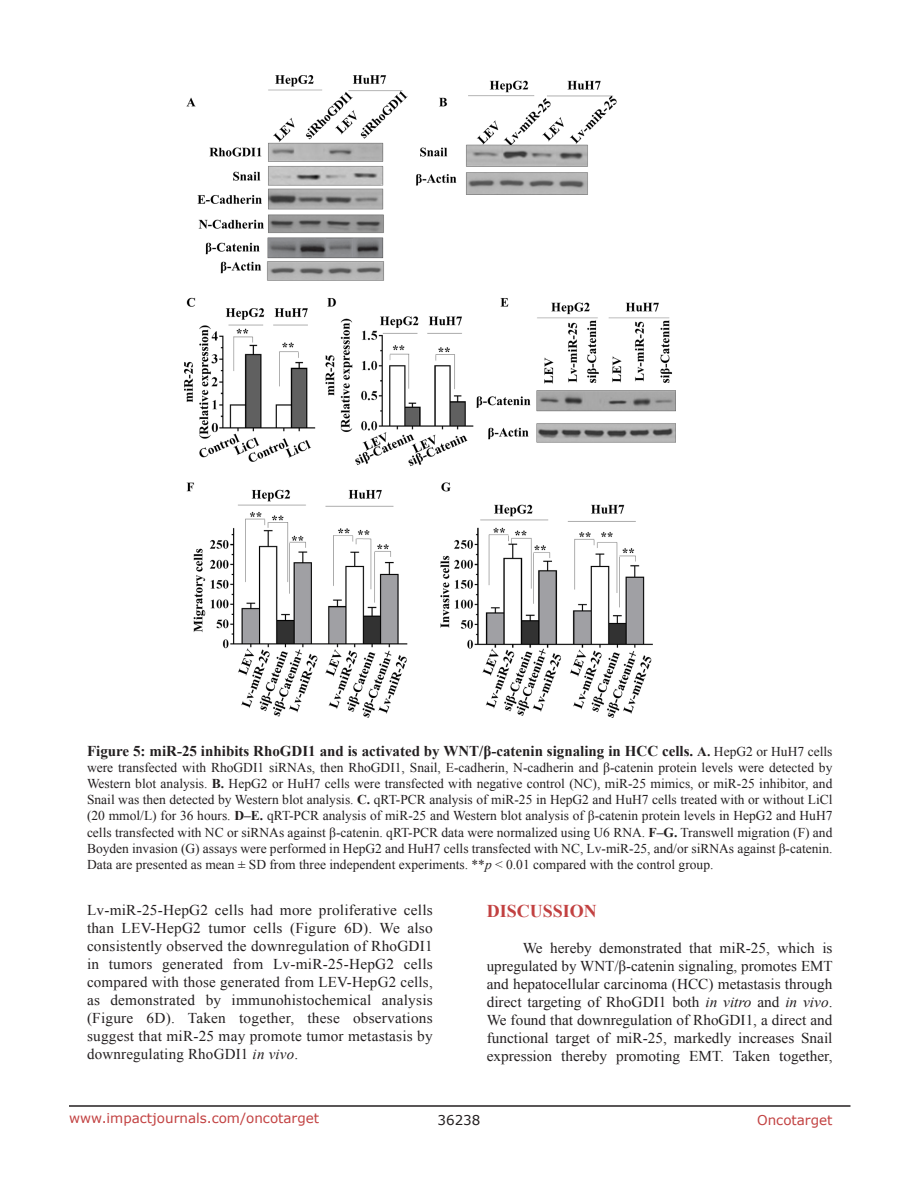
<style>
.page{position:relative;width:918px;height:1188px;background:#fff}
.page>*{position:absolute;margin:0;border:0;box-sizing:border-box;transform-origin:0 0}
.Heading{font:700 18px "Times New Roman";color:#c24141}
.BodyText{font:15px/18px "Times New Roman";letter-spacing:.005em;color:#231f20;text-align:justify}
.FigureText{font:700 15px "Times New Roman";color:#231f20}
.FigureText-2{font:13.5px/16.2px "Times New Roman";color:#231f20;text-align:justify}
.t1{font:13.5px "Verdana";color:#c24141}
.t2{font:13.5px "Verdana";color:#231f20}
.s1{font-size:13.5px}
.s2{font-weight:400;font-size:13.5px}
.s3{font-weight:700}
.s4{font-style:italic}
</style>
<div class="page">
<hr style="left:69px;top:1105px;width:781px;height:2px;background:#231f20">
<img style="left:184px;top:75px;width:492px;height:643px">
<p class="FigureText" style="left:87px;top:740px;width:747px">Figure 5: miR-25 inhibits RhoGDI1 and is activated by WNT/β-catenin signaling in HCC cells. <span class="s1">A.</span> <span class="s2">HepG2 or HuH7 cells</span></p>
<p class="FigureText-2" style="left:87px;top:759px;width:747px">were transfected with RhoGDI1 siRNAs, then RhoGDI1, Snail, E-cadherin, N-cadherin and β-catenin protein levels were detected by Western blot analysis. <span class="s3">B.</span> HepG2 or HuH7 cells were transfected with negative control (NC), miR-25 mimics, or miR-25 inhibitor, and Snail was then detected by Western blot analysis. <span class="s3">C.</span> qRT-PCR analysis of miR-25 in HepG2 and HuH7 cells treated with or without LiCl (20 mmol/L) for 36 hours. <span class="s3">D–E.</span> qRT-PCR analysis of miR-25 and Western blot analysis of β-catenin protein levels in HepG2 and HuH7 cells transfected with NC or siRNAs against β-catenin. qRT-PCR data were normalized using U6 RNA. <span class="s3">F–G.</span> Transwell migration (F) and Boyden invasion (G) assays were performed in HepG2 and HuH7 cells transfected with NC, Lv-miR-25, and/or siRNAs against β-catenin.<br>Data are presented as mean ± SD from three independent experiments. **<span class="s4">p</span> &lt; 0.01 compared with the control group.</p>
<p class="BodyText" style="left:87px;top:901px;width:347px">Lv-miR-25-HepG2 cells had more proliferative cells than LEV-HepG2 tumor cells (Figure 6D). We also consistently observed the downregulation of RhoGDI1 in tumors generated from Lv-miR-25-HepG2 cells compared with those generated from LEV-HepG2 cells, as demonstrated by immunohistochemical analysis (Figure 6D). Taken together, these observations suggest that miR-25 may promote tumor metastasis by downregulating RhoGDI1 <span class="s4">in vivo</span>.</p>
<p class="Heading" style="left:487px;top:899px;width:112px">DISCUSSION</p>
<p class="BodyText" style="left:487px;top:939px;width:348px;text-indent:36px">We hereby demonstrated that miR-25, which is upregulated by WNT/β-catenin signaling, promotes EMT and hepatocellular carcinoma (HCC) metastasis through direct targeting of RhoGDI1 both <span class="s4">in vitro</span> and <span class="s4">in vivo</span>.<br>We found that downregulation of RhoGDI1, a direct and functional target of miR-25, markedly increases Snail expression thereby promoting EMT. Taken together,</p>
<p class="t1" style="left:69px;top:1109px;width:252px">www.impactjournals.com/oncotarget</p>
<p class="t2" style="left:438px;top:1111px;width:44px">36238</p>
<p class="t1" style="left:757px;top:1111px;width:77px">Oncotarget</p>
</div>
